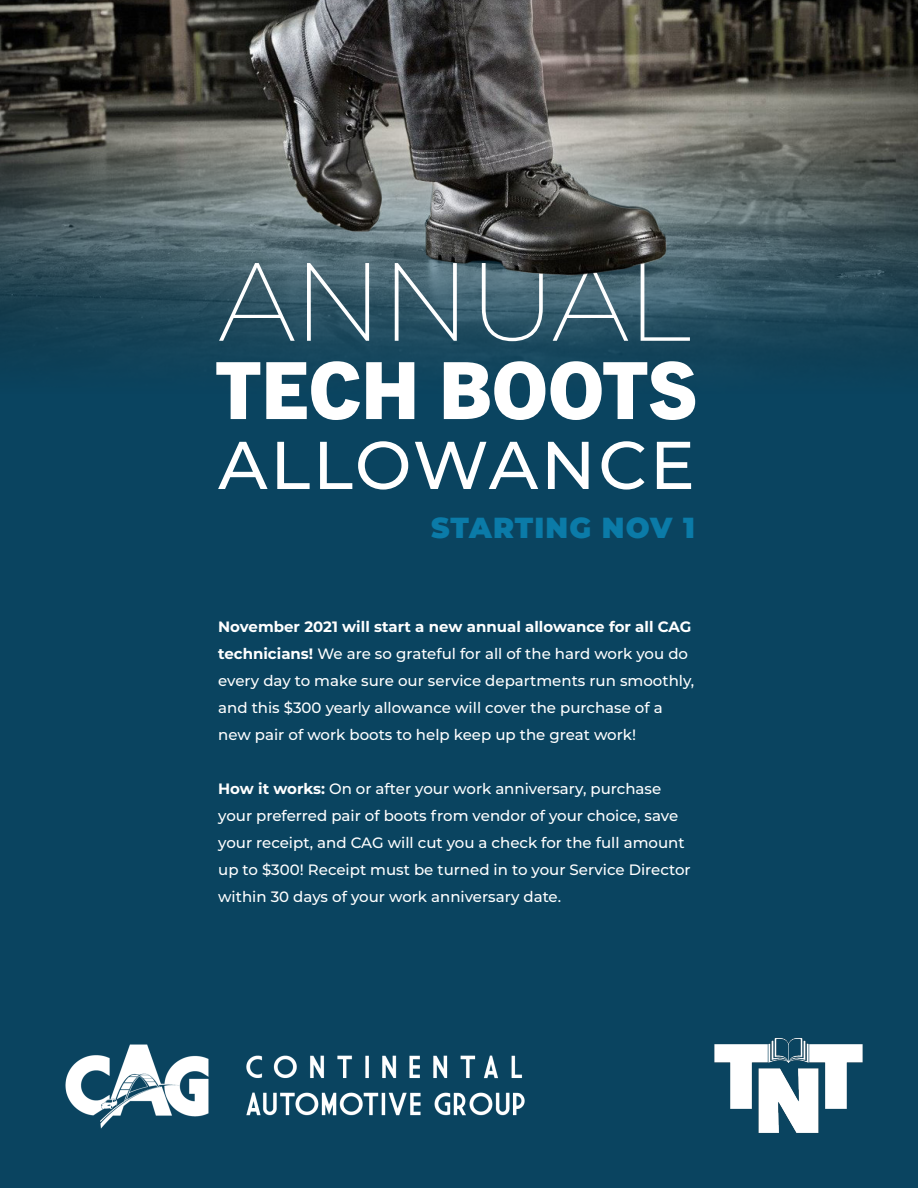
<style>
.page{position:relative;width:918px;height:1188px;background:#0a4460}
.page>*{position:absolute;margin:0;border:0;box-sizing:border-box;transform-origin:0 0}
.t1{font:200 111px "Montserrat";letter-spacing:-.025em;color:#fff}
.t2{font:800 79.2px "Trade Gothic Next LT Pro";color:#fff}
.t3{font:500 67.5px "Montserrat";letter-spacing:.04em;color:#fff}
.t4{font:900 28.95px "Montserrat";letter-spacing:.04em;color:#0b7ba8}
.t5{font:500 15px/27px "Montserrat";color:#fff}
.s1{font-weight:700}
</style>
<div class="page">
<img style="left:714px;top:1038px;width:149px;height:95px">
<img style="left:65px;top:1044px;width:460px;height:85px">
<img style="left:0;top:305px;width:918px;height:67px">
<img style="left:0;top:0;width:918px;height:305px">
<p class="t1" style="left:218px;top:227px;width:474px">ANNUAL</p>
<p class="t2" style="left:215px;top:335px;width:484px">TECH BOOTS</p>
<p class="t3" style="left:218px;top:418px;width:478px">ALLOWANCE</p>
<p class="t4" style="left:431px;top:506px;width:265px">STARTING NOV 1</p>
<p class="t5" style="left:218px;top:613px;width:478px"><span class="s1">November 2021 will start a new annual allowance for all CAG technicians!</span> We are so grateful for all of the hard work you do every day to make sure our service departments run smoothly, and this $300 yearly allowance will cover the purchase of a new pair of work boots to help keep up the great work!</p>
<p class="t5" style="left:218px;top:775px;width:474px"><span class="s1">How it works:</span> On or after your work anniversary, purchase your preferred pair of boots from vendor of your choice, save your receipt, and CAG will cut you a check for the full amount up to $300! Receipt must be turned in to your Service Director within 30 days of your work anniversary date.</p>
</div>
